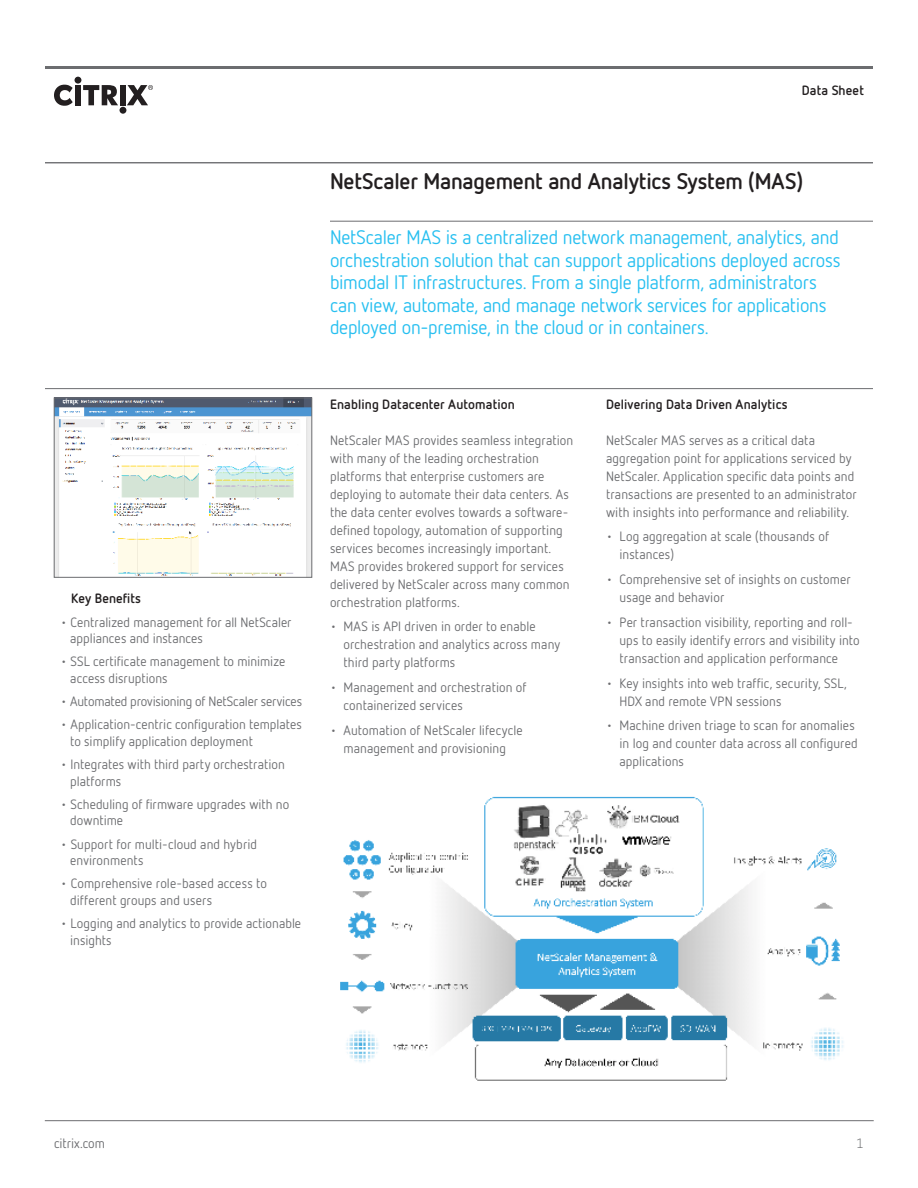
<style>
.page{position:relative;width:918px;height:1188px;background:#fff}
.page>*{position:absolute;margin:0;border:0;box-sizing:border-box;transform-origin:0 0}
.t1{font:700 22.5px "Netto OT";letter-spacing:-.01em;color:#231f20}
.t2{font:19.5px/22.5px "Netto OT";letter-spacing:-.01em;color:#26bff0}
.t3{font:13.5px/18px "Netto OT";letter-spacing:.005em;color:#6c6d70}
.t4{font:700 13.5px "Netto OT";letter-spacing:.01em;color:#231f20}
.Folio{font:300 13.5px "Citrix Sans";color:#6c6d70}
</style>
<div class="page">
<hr style="left:45px;top:1120px;width:829px;height:1px;background:#6c6d70">
<hr style="left:45px;top:66px;width:828px;height:3px;background:#6c6d70">
<hr style="left:330px;top:221px;width:543px;height:1px;background:#6c6d70">
<hr style="left:45px;top:162px;width:828px;height:1px;background:#6c6d70">
<hr style="left:45px;top:388px;width:828px;height:1px;background:#6c6d70">
<div style="left:75px;top:77px;width:6px;height:7px;background:#231f20;border-radius:50%"></div>
<div style="left:75px;top:85px;width:6px;height:20px;background:#231f20"></div>
<div style="left:120px;top:107px;width:6px;height:7px;background:#231f20;border-radius:50%"></div>
<div style="left:120px;top:85px;width:6px;height:20px;background:#231f20"></div>
<svg style="left:54px;top:85px;width:19px;height:21px"></svg>
<svg style="left:83px;top:85px;width:35px;height:20px"></svg>
<svg style="left:127px;top:85px;width:26px;height:20px"></svg>
<img style="left:56px;top:400px;width:254px;height:176px">
<div style="left:54px;top:398px;width:258px;height:180px;border:1px solid #6c6d70"></div>
<img style="left:340px;top:796px;width:504px;height:285px">
<p class="t4" style="left:802px;top:82px;width:64px">Data Sheet</p>
<p class="t4" style="left:71px;top:590px;width:71px">Key Benefits</p>
<p class="t3" style="left:70px;top:613px;width:223px;line-height:16.5px;text-indent:-10px">• Centralized management for all NetScaler appliances and instances</p>
<p class="t3" style="left:70px;top:653px;width:217px;line-height:16.5px;text-indent:-10px">• SSL certificate management to minimize access disruptions</p>
<p class="t3" style="left:61px;top:692px;width:243px">• Automated provisioning of NetScaler services</p>
<p class="t3" style="left:70px;top:716px;width:233px;line-height:16.5px;text-indent:-10px">• Application-centric configuration templates to simplify application deployment</p>
<p class="t3" style="left:70px;top:756px;width:216px;line-height:16.5px;text-indent:-10px">• Integrates with third party orchestration platforms</p>
<p class="t3" style="left:70px;top:796px;width:220px;line-height:16.5px;text-indent:-10px">• Scheduling of firmware upgrades with no downtime</p>
<p class="t3" style="left:70px;top:835px;width:188px;line-height:16.5px;text-indent:-10px">• Support for multi-cloud and hybrid environments</p>
<p class="t3" style="left:70px;top:875px;width:198px;line-height:16.5px;text-indent:-10px">• Comprehensive role-based access to different groups and users</p>
<p class="t3" style="left:70px;top:915px;width:233px;line-height:16.5px;text-indent:-10px">• Logging and analytics to provide actionable insights</p>
<p class="t1" style="left:330px;top:167px;width:475px">NetScaler Management and Analytics System (MAS)</p>
<p class="t2" style="left:330px;top:226px;width:510px">NetScaler MAS is a centralized network management, analytics, and</p>
<p class="t2" style="left:330px;top:248px;width:512px">orchestration solution that can support applications deployed across bimodal IT infrastructures. From a single platform, administrators can view, automate, and manage network services for applications deployed on-premise, in the cloud or in containers.</p>
<p class="t4" style="left:330px;top:395px;width:186px">Enabling Datacenter Automation</p>
<p class="t3" style="left:330px;top:431px;width:245px">NetScaler MAS provides seamless integration with many of the leading orchestration platforms that enterprise customers are deploying to automate their data centers. As the data center evolves towards a software&shy;defined topology, automation of supporting services becomes increasingly important.<br>MAS provides brokered support for services delivered by NetScaler across many common orchestration platforms.</p>
<p class="t3" style="left:344px;top:617px;width:218px;text-indent:-14px">• MAS is API driven in order to enable orchestration and analytics across many third party platforms</p>
<p class="t3" style="left:344px;top:678px;width:185px;text-indent:-14px">• Management and orchestration of containerized services</p>
<p class="t3" style="left:330px;top:721px;width:194px;text-align:center">• Automation of NetScaler lifecycle management and provisioning</p>
<p class="t4" style="left:606px;top:395px;width:183px">Delivering Data Driven Analytics</p>
<p class="t3" style="left:606px;top:431px;width:252px">NetScaler MAS serves as a critical data aggregation point for applications serviced by NetScaler. Application specific data points and transactions are presented to an administrator with insights into performance and reliability.</p>
<p class="t3" style="left:620px;top:527px;width:211px;text-indent:-14px">• Log aggregation at scale (thousands of instances)</p>
<p class="t3" style="left:620px;top:570px;width:233px;text-indent:-14px">• Comprehensive set of insights on customer usage and behavior</p>
<p class="t3" style="left:620px;top:613px;width:242px;text-indent:-14px">• Per transaction visibility, reporting and roll&shy;ups to easily identify errors and visibility into transaction and application performance</p>
<p class="t3" style="left:620px;top:674px;width:229px;text-indent:-14px">• Key insights into web traffic, security, SSL,<br>HDX and remote VPN sessions</p>
<p class="t3" style="left:620px;top:716px;width:240px;text-indent:-14px">• Machine driven triage to scan for anomalies in log and counter data across all configured applications</p>
<p class="t3" style="left:54px;top:1134px;width:52px">citrix.com</p>
<p class="Folio" style="left:857px;top:1135px;width:9px">1</p>
</div>
